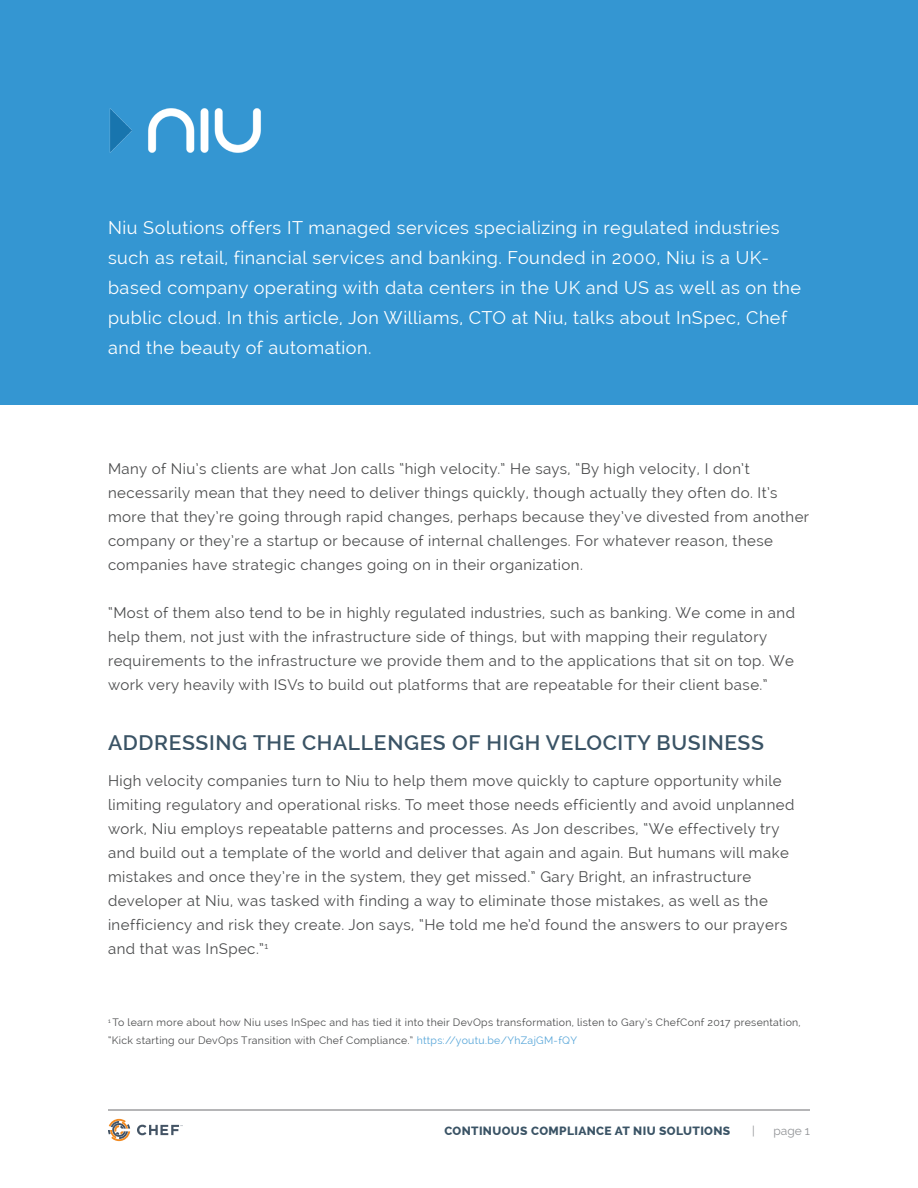
<style>
.page{position:relative;width:918px;height:1188px;background:#fff}
.page>*{position:absolute;margin:0;border:0;box-sizing:border-box;transform-origin:0 0}
.t1{font:600 21px "Raleway";letter-spacing:.03em;color:#3a5365}
.t2{font:18px/30px "Raleway";letter-spacing:.03em;color:#fff}
.t3{font:15px/24px "Raleway";letter-spacing:.03em;color:#4b4c4d}
.t4{font:800 12px "Raleway";letter-spacing:.03em;color:#3a5365}
.t5{font:12px "Raleway";color:#939598}
.t6{font:10.5px/18px "Raleway";letter-spacing:.03em;color:#4b4c4d}
.s1{color:#57a6d9}
</style>
<div class="page">
<hr style="left:108px;top:1110px;width:702px;height:1px;background:#6c6d70">
<svg style="left:137px;top:1125px;width:46px;height:10px"></svg>
<svg style="left:108px;top:1119px;width:22px;height:22px"></svg>
<div style="left:0;top:0;width:918px;height:405px;background:#3496d2"></div>
<img style="left:109px;top:108px;width:152px;height:45px">
<p class="t2" style="left:108px;top:213px;width:695px">Niu Solutions offers IT managed services specializing in regulated industries such as retail, financial services and banking. Founded in 2000, Niu is a UK&shy;based company operating with data centers in the UK and US as well as on the public cloud. In this article, Jon Williams, CTO at Niu, talks about InSpec, Chef and the beauty of automation.</p>
<p class="t3" style="left:108px;top:457px;width:703px">Many of Niu’s clients are what Jon calls “high velocity.” He says, “By high velocity, I don’t necessarily mean that they need to deliver things quickly, though actually they often do. It’s more that they’re going through rapid changes, perhaps because they’ve divested from another company or they’re a startup or because of internal challenges. For whatever reason, these companies have strategic changes going on in their organization.</p>
<p class="t3" style="left:108px;top:601px;width:689px">“Most of them also tend to be in highly regulated industries, such as banking. We come in and help them, not just with the infrastructure side of things, but with mapping their regulatory requirements to the infrastructure we provide them and to the applications that sit on top. We work very heavily with ISVs to build out platforms that are repeatable for their client base.”</p>
<h1 class="t1" style="left:108px;top:731px;width:658px">ADDRESSING THE CHALLENGES OF HIGH VELOCITY BUSINESS</h1>
<p class="t3" style="left:108px;top:769px;width:688px">High velocity companies turn to Niu to help them move quickly to capture opportunity while limiting regulatory and operational risks. To meet those needs efficiently and avoid unplanned work, Niu employs repeatable patterns and processes. As Jon describes, “We effectively try and build out a template of the world and deliver that again and again. But humans will make mistakes and once they’re in the system, they get missed.” Gary Bright, an infrastructure developer at Niu, was tasked with finding a way to eliminate those mistakes, as well as the inefficiency and risk they create. Jon says, “He told me he’d found the answers to our prayers and that was InSpec.”<sup>1</sup></p>
<p class="t6" style="left:108px;top:1013px;width:694px"><sup>1</sup> To learn more about how Niu uses InSpec and has tied it into their DevOps transformation, listen to Gary’s ChefConf 2017 presentation, “Kick starting our DevOps Transition with Chef Compliance.” <span class="s1">https://youtu.be/YhZajGM-fQY</span></p>
<p class="t4" style="left:444px;top:1124px;width:287px">CONTINUOUS COMPLIANCE AT NIU SOLUTIONS</p>
<p class="t5" style="left:752px;top:1124px;width:4px">|</p>
<p class="t5" style="left:773px;top:1124px;width:38px">page 1</p>
</div>
